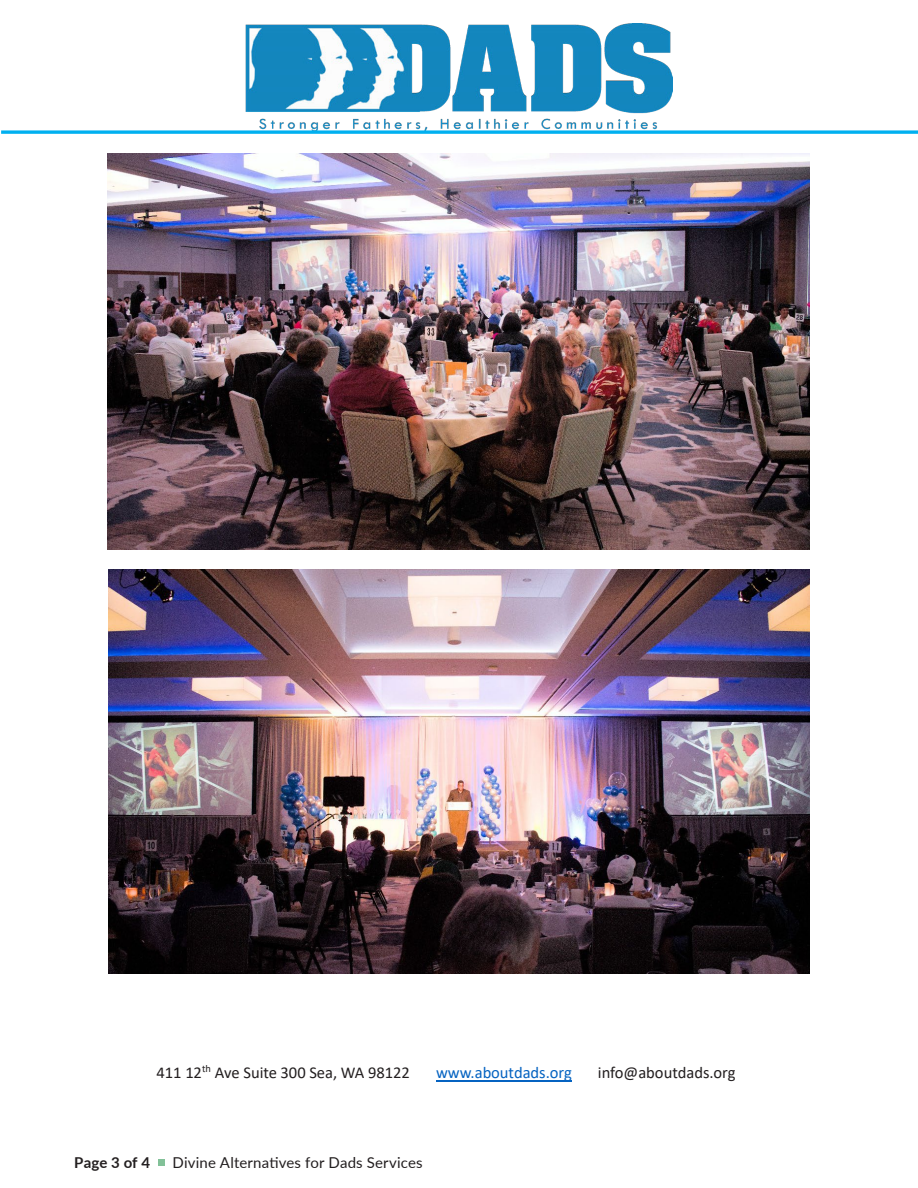
<style>
.page{position:relative;width:918px;height:1188px;background:#fff}
.page>*{position:absolute;margin:0;border:0;box-sizing:border-box;transform-origin:0 0}
.t1{font:16.5px "Calibri";letter-spacing:-.005em;color:#231f20}
.t2{font:16.5px "Calibri";letter-spacing:-.005em;color:#0563c1}
.t3{font:15px "Lato";letter-spacing:.01em;color:#231f20}
.t4{font:700 15px "Lato";letter-spacing:.005em;color:#231f20}
</style>
<div class="page">
<hr style="left:436px;top:1080px;width:136px;height:1px;background:#0563c1">
<img style="left:245px;top:23px;width:428px;height:107px">
<svg style="left:1px;top:130px;width:917px;height:4px;background:#27bbf1"></svg>
<img style="left:108px;top:153px;width:702px;height:396px">
<img style="left:108px;top:569px;width:702px;height:404px">
<div style="left:158px;top:1159px;width:7px;height:7px;background:#82c198"></div>
<p class="t1" style="left:157px;top:1061px;width:255px">411 12<sup>th</sup> Ave Suite 300 Sea, WA 98122</p>
<p class="t2" style="left:436px;top:1061px;width:137px">www.aboutdads.org</p>
<p class="t1" style="left:598px;top:1061px;width:139px">info@aboutdads.org</p>
<p class="t4" style="left:74px;top:1151px;width:77px">Page 3 of 4</p>
<p class="t3" style="left:173px;top:1152px;width:252px">Divine Alternatives for Dads Services</p>
</div>
